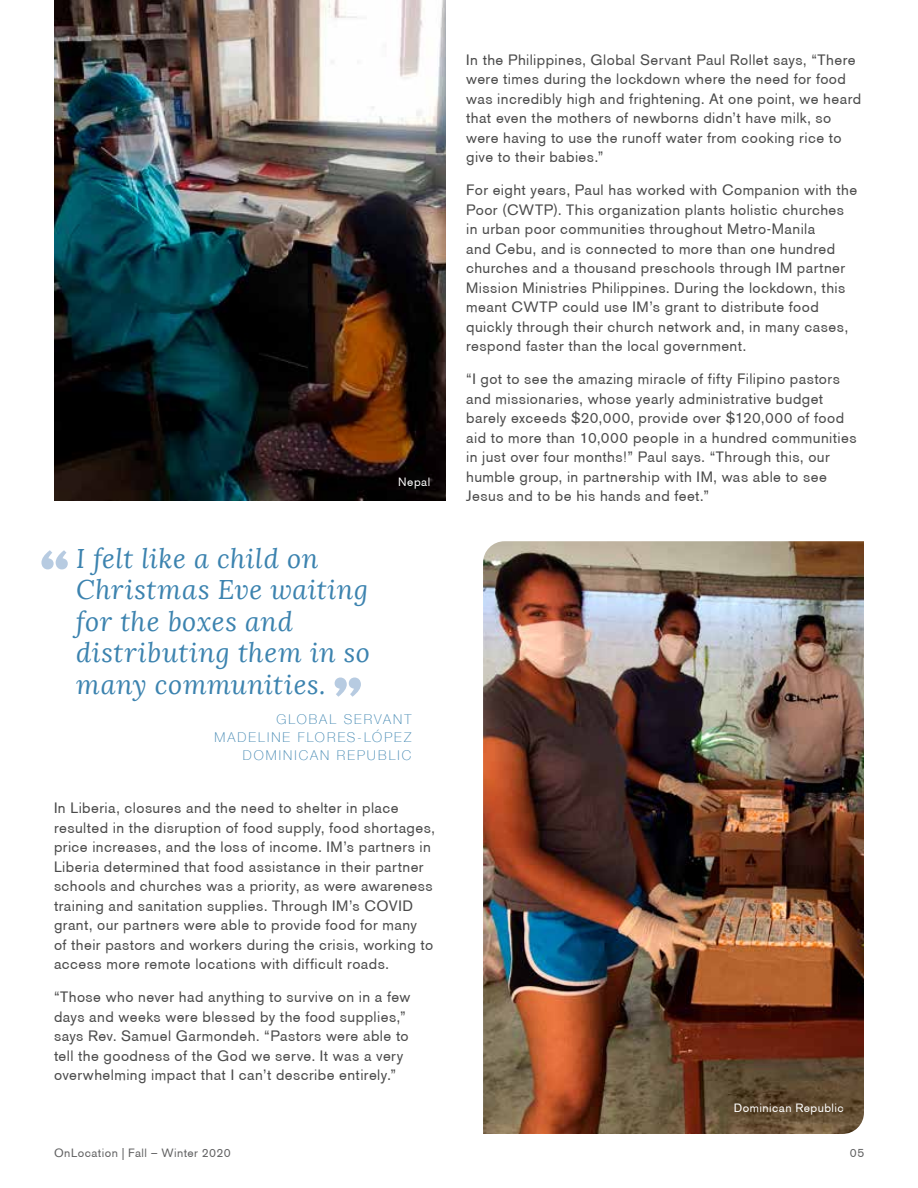
<style>
.page{position:relative;width:918px;height:1188px;background:#fff}
.page>*{position:absolute;margin:0;border:0;box-sizing:border-box;transform-origin:0 0}
.t1{font:italic 27px/31.5px "Lora";letter-spacing:.02em;color:#3c83af}
.t2{font:15px/19.5px "Berthold Akzidenz Grotesk BE";letter-spacing:.03em;color:#4b4b4b}
.t3{font:100 13.5px/18px "Helvetica Neue";letter-spacing:.155em;color:#3c83af;text-align:right}
.t4{font:12px "Berthold Akzidenz Grotesk BE";letter-spacing:.04em;color:#626263}
.t5{font:12px "Berthold Akzidenz Grotesk BE";letter-spacing:.04em;color:#fff}
</style>
<div class="page">
<svg style="left:41px;top:550px;width:27px;height:19px"></svg>
<svg style="left:335px;top:678px;width:26px;height:19px"></svg>
<img style="left:483px;top:541px;width:381px;height:593px">
<img style="left:54px;top:0;width:392px;height:500px">
<p class="t5" style="left:398px;top:475px;width:33px">Nepal</p>
<h1 class="t1" style="left:76px;top:543px;width:295px">I felt like a child on<br>Christmas Eve waiting for the boxes and distributing them in so many communities.</h1>
<p class="t3" style="left:214px;top:709px;width:199px">GLOBAL SERVANT<br>MADELINE FLORES-LÓPEZ<br>DOMINICAN REPUBLIC</p>
<p class="t2" style="left:54px;top:798px;width:383px">In Liberia, closures and the need to shelter in place resulted in the disruption of food supply, food shortages, price increases, and the loss of income. IM’s partners in Liberia determined that food assistance in their partner schools and churches was a priority, as were awareness training and sanitation supplies. Through IM’s COVID grant, our partners were able to provide food for many<br>of their pastors and workers during the crisis, working to access more remote locations with difficult roads.</p>
<p class="t2" style="left:54px;top:987px;width:358px">“Those who never had anything to survive on in a few days and weeks were blessed by the food supplies,” says Rev. Samuel Garmondeh. “Pastors were able to tell the goodness of the God we serve. It was a very overwhelming impact that I can’t describe entirely.”</p>
<p class="t2" style="left:466px;top:50px;width:397px">In the Philippines, Global Servant Paul Rollet says, “There were times during the lockdown where the need for food was incredibly high and frightening. At one point, we heard that even the mothers of newborns didn’t have milk, so were having to use the runoff water from cooking rice to give to their babies.”</p>
<p class="t2" style="left:466px;top:180px;width:393px">For eight years, Paul has worked with Companion with the Poor (CWTP). This organization plants holistic churches in urban poor communities throughout Metro-Manila<br>and Cebu, and is connected to more than one hundred churches and a thousand preschools through IM partner Mission Ministries Philippines. During the lockdown, this meant CWTP could use IM’s grant to distribute food quickly through their church network and, in many cases, respond faster than the local government.</p>
<p class="t2" style="left:466px;top:369px;width:392px">“I got to see the amazing miracle of fifty Filipino pastors and missionaries, whose yearly administrative budget barely exceeds $20,000, provide over $120,000 of food aid to more than 10,000 people in a hundred communities in just over four months!” Paul says. “Through this, our humble group, in partnership with IM, was able to see Jesus and to be his hands and feet.”</p>
<p class="t5" style="left:734px;top:1101px;width:111px">Dominican Republic</p>
<p class="t4" style="left:54px;top:1146px;width:178px">OnLocation | Fall – Winter 2020</p>
<p class="t4" style="left:850px;top:1146px;width:16px">05</p>
</div>
